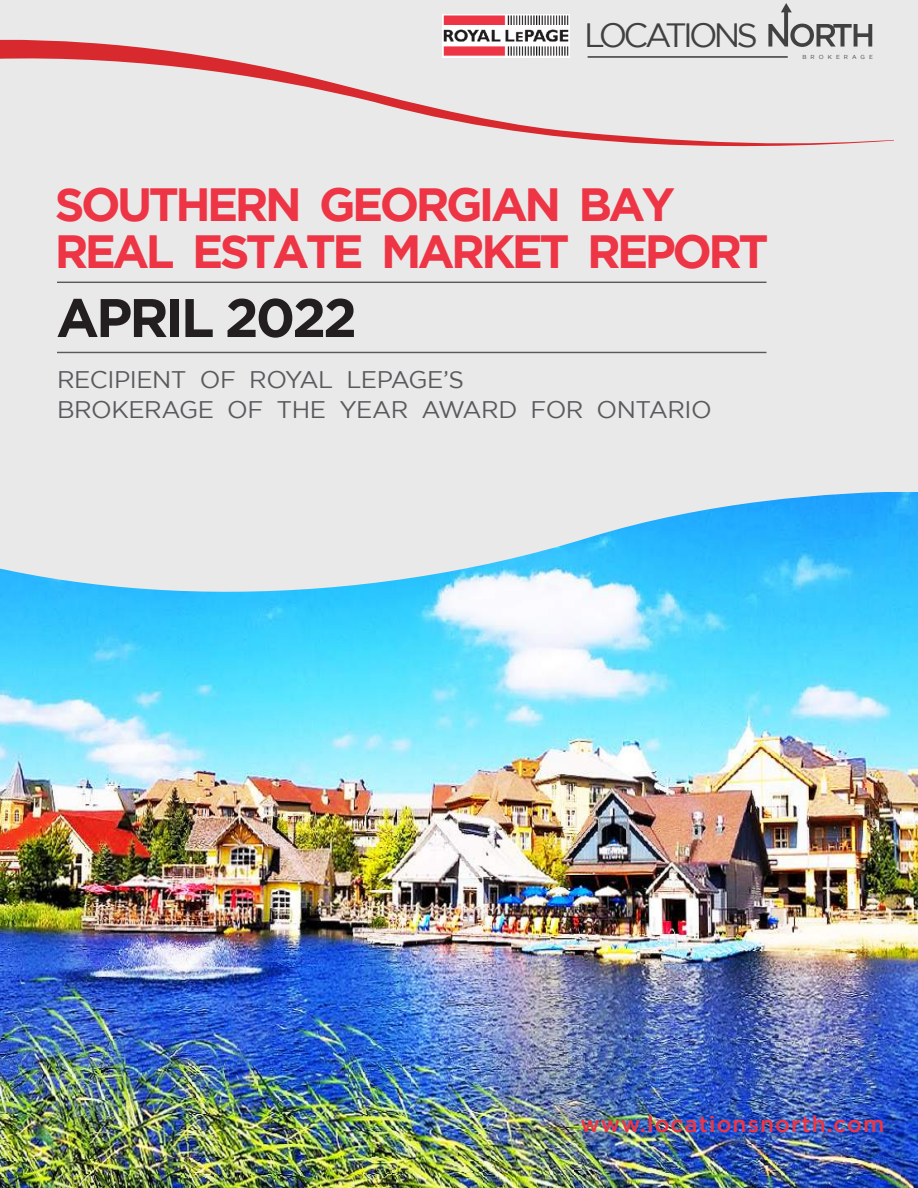
<style>
.page{position:relative;width:918px;height:1188px;background:#fff}
.page>*{position:absolute;margin:0;border:0;box-sizing:border-box;transform-origin:0 0}
.t1{font:700 54.15px "Gotham";letter-spacing:-.055em;color:#231f20}
.t2{font:700 46.5px/46.5px "Gotham";letter-spacing:-.075em;color:#ed3545}
.t3{font:33.6px "Gotham";letter-spacing:-.115em;color:#414141}
.t4{font:24px/30px "Gotham";letter-spacing:-.02em;color:#595a5c}
.t5{font:500 22.5px "Gotham";letter-spacing:.05em;color:#ed3545}
.t6{font:5.85px "Gotham";letter-spacing:.7em;color:#414141}
</style>
<div class="page">
<img style="left:0;top:610px;width:918px;height:578px">
<svg style="left:0;top:492px;width:918px;height:118px;fill:#eae9ea"></svg>
<div style="left:0;top:0;width:918px;height:492px;background:#eae9ea"></div>
<hr style="left:57px;top:352px;width:709px;height:1px;background:#595a5c">
<hr style="left:57px;top:282px;width:709px;height:1px;background:#595a5c">
<img style="left:443px;top:15px;width:126px;height:22px">
<svg style="left:768px;top:3px;width:104px;height:34px"></svg>
<svg style="left:0;top:37px;width:894px;height:110px"></svg>
<h3 class="t3" style="left:584px;top:17px;width:175px">LOCATIONS</h3>
<p class="t6" style="left:802px;top:53px;width:72px">BROKERAGE</p>
<h2 class="t2" style="left:55px;top:181px;width:715px">SOUTHERN GEORGIAN BAY<br>REAL ESTATE MARKET REPORT</h2>
<h1 class="t1" style="left:56px;top:287px;width:302px">APRIL 2022</h1>
<p class="t4" style="left:57px;top:364px;width:656px">RECIPIENT OF ROYAL LEPAGE’S<br>BROKERAGE OF THE YEAR AWARD FOR ONTARIO</p>
<p class="t5" style="left:580px;top:1112px;width:306px">www.locationsnorth.com</p>
</div>
